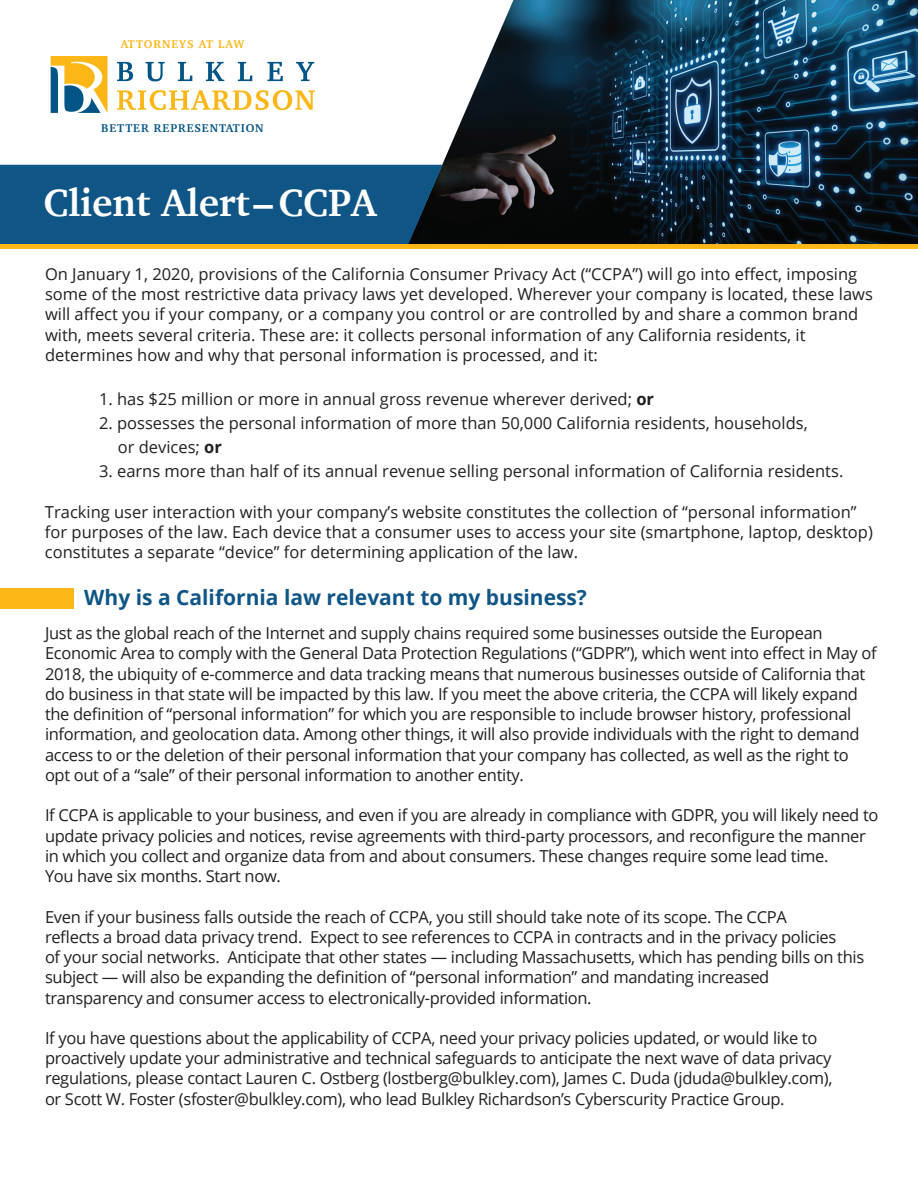
<style>
.page{position:relative;width:918px;height:1188px;background:#fff}
.page>*{position:absolute;margin:0;border:0;box-sizing:border-box;transform-origin:0 0}
.t1{font:700 39px "Charter";color:#fff}
.t2{font:700 21px "Open Sans";color:#0f5586}
.t3{font:16.5px/20.2px "Open Sans";letter-spacing:-.02em;color:#231f20}
.t4{font:16.5px/20.2px "Open Sans";color:#231f20}
.t5{font:700 11.55px "Charter";letter-spacing:.08em;color:#015486}
.t6{font:700 11.55px "Charter";letter-spacing:.08em;color:#fcb615}
.s1{font-weight:700}
</style>
<div class="page">
<div style="left:0;top:588px;width:73px;height:21px;background:#fcb615"></div>
<img style="left:442px;top:0;width:476px;height:244px">
<svg style="left:0;top:0;width:513px;height:238px"></svg>
<div style="left:0;top:165px;width:442px;height:79px;background:#0f5586"></div>
<hr style="left:0;top:244px;width:918px;height:4px;background:#fcb615">
<svg style="left:117px;top:62px;width:16px;height:19px"></svg>
<svg style="left:145px;top:62px;width:20px;height:19px"></svg>
<svg style="left:178px;top:62px;width:14px;height:19px"></svg>
<svg style="left:206px;top:62px;width:18px;height:19px"></svg>
<svg style="left:238px;top:62px;width:14px;height:19px"></svg>
<svg style="left:267px;top:62px;width:16px;height:19px"></svg>
<svg style="left:296px;top:62px;width:18px;height:19px"></svg>
<svg style="left:117px;top:90px;width:198px;height:20px"></svg>
<svg style="left:51px;top:56px;width:57px;height:57px"></svg>
<p class="t6" style="left:121px;top:37px;width:125px">ATTORNEYS AT LAW</p>
<p class="t5" style="left:101px;top:121px;width:164px">BETTER REPRESENTATION</p>
<p class="t1" style="left:44px;top:179px;width:334px">Client Alert– CCPA</p>
<p class="t4" style="left:45px;top:263px;width:814px">On January 1, 2020, provisions of the California Consumer Privacy Act (“CCPA”) will go into effect, imposing</p>
<p class="t4" style="left:45px;top:284px;width:829px">some of the most restrictive data privacy laws yet developed. Wherever your company is located, these laws</p>
<p class="t4" style="left:45px;top:304px;width:815px">will affect you if your company, or a company you control or are controlled by and share a common brand</p>
<p class="t4" style="left:45px;top:324px;width:762px">with, meets several criteria. These are: it collects personal information of any California residents, it determines how and why that personal information is processed, and it:</p>
<p class="t4" style="left:99px;top:389px;width:557px">1. has $25 million or more in annual gross revenue wherever derived; <span class="s1">or</span></p>
<p class="t4" style="left:99px;top:413px;width:710px">2. possesses the personal information of more than 50,000 California residents, households,</p>
<p class="t4" style="left:118px;top:437px;width:106px">or devices; <span class="s1">or</span></p>
<p class="t4" style="left:99px;top:461px;width:746px">3. earns more than half of its annual revenue selling personal information of California residents.</p>
<p class="t4" style="left:45px;top:501px;width:813px">Tracking user interaction with your company’s website constitutes the collection of “personal information”</p>
<p class="t4" style="left:45px;top:521px;width:829px">for purposes of the law. Each device that a consumer uses to access your site (smartphone, laptop, desktop) constitutes a separate “device” for determining application of the law.</p>
<h3 class="t2" style="left:84px;top:582px;width:504px">Why is a California law relevant to my business?</h3>
<p class="t3" style="left:45px;top:623px;width:833px">Just as the global reach of the Internet and supply chains required some businesses outside the European Economic Area to comply with the General Data Protection Regulations (“GDPR”), which went into effect in May of 2018, the ubiquity of e-commerce and data tracking means that numerous businesses outside of California that do business in that state will be impacted by this law. If you meet the above criteria, the CCPA will likely expand the definition of “personal information” for which you are responsible to include browser history, professional</p>
<p class="t3" style="left:45px;top:724px;width:816px">information, and geolocation data. Among other things, it will also provide individuals with the right to demand access to or the deletion of their personal information that your company has collected, as well as the right to opt out of a “sale” of their personal information to another entity.</p>
<p class="t3" style="left:45px;top:805px;width:835px">If CCPA is applicable to your business, and even if you are already in compliance with GDPR, you will likely need to update privacy policies and notices, revise agreements with third-party processors, and reconfigure the manner in which you collect and organize data from and about consumers. These changes require some lead time.<br>You have six months. Start now.</p>
<p class="t3" style="left:45px;top:906px;width:821px">Even if your business falls outside the reach of CCPA, you still should take note of its scope. The CCPA<br>reflects a broad data privacy trend. Expect to see references to CCPA in contracts and in the privacy policies<br>of your social networks. Anticipate that other states — including Massachusetts, which has pending bills on this subject — will also be expanding the definition of “personal information” and mandating increased transparency and consumer access to electronically-provided information.</p>
<p class="t3" style="left:45px;top:1027px;width:789px">If you have questions about the applicability of CCPA, need your privacy policies updated, or would like to proactively update your administrative and technical safeguards to anticipate the next wave of data privacy regulations, please contact Lauren C. Ostberg (lostberg@bulkley.com), James C. Duda (jduda@bulkley.com), or Scott W. Foster (sfoster@bulkley.com), who lead Bulkley Richardson’s Cyberscurity Practice Group.</p>
</div>
